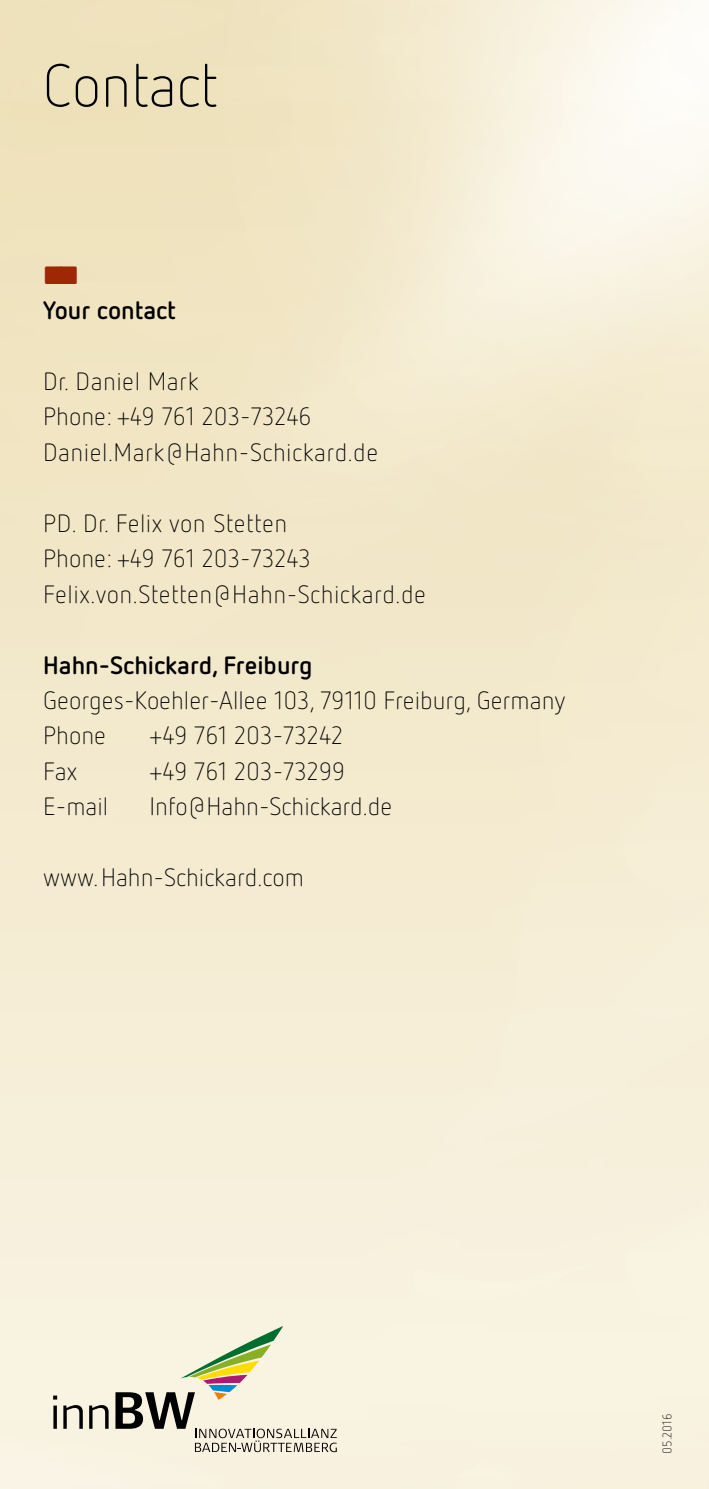
<style>
.page{position:relative;width:709px;height:1489px;background:#fff}
.page>*{position:absolute;margin:0;border:0;box-sizing:border-box;transform-origin:0 0}
.t1{font:300 60px "Netto OT";letter-spacing:-.01em;color:#000}
.t2{font:300 25px/35.5px "Netto OT";letter-spacing:.02em;color:#000}
.t3{font:300 25px/35.5px "Netto OT";color:#000}
.t4{font:700 25px "Netto OT";color:#000}
.t5{font:700 25px "Netto OT";color:#9e2705}
.t6{font:300 12.5px "Netto OT";color:#000}
</style>
<div class="page">
<img style="left:0;top:0;width:709px;height:1488px">
<svg style="left:53px;top:1405px;width:4px;height:23px"></svg>
<svg style="left:53px;top:1395px;width:4px;height:4px"></svg>
<svg style="left:63px;top:1404px;width:20px;height:24px"></svg>
<svg style="left:89px;top:1404px;width:20px;height:24px"></svg>
<svg style="left:115px;top:1325px;width:222px;height:126px"></svg>
<h1 class="t1" style="left:43px;top:49px;width:177px">Contact</h1>
<p class="t5" style="left:43px;top:259px;width:37px">■■</p>
<p class="t4" style="left:43px;top:294px;width:134px">Your contact</p>
<p class="t2" style="left:43px;top:363px;width:336px">Dr. Daniel Mark<br>Phone: +49 761 203-73246<br>Daniel.Mark@Hahn-Schickard.de</p>
<p class="t2" style="left:43px;top:505px;width:384px">PD. Dr. Felix von Stetten<br>Phone: +49 761 203-73243<br>Felix.von.Stetten@Hahn-Schickard.de</p>
<p class="t4" style="left:43px;top:649px;width:271px">Hahn-Schickard, Freiburg</p>
<p class="t3" style="left:43px;top:682px;width:524px">Georges-Koehler-Allee 103, 79110 Freiburg, Germany<br>Phone</p>
<p class="t3" style="left:150px;top:717px;width:195px">+49 761 203-73242</p>
<p class="t3" style="left:43px;top:753px;width:35px">Fax</p>
<p class="t3" style="left:150px;top:753px;width:197px">+49 761 203-73299</p>
<p class="t3" style="left:43px;top:788px;width:67px">E-mail</p>
<p class="t3" style="left:150px;top:788px;width:244px">Info@Hahn-Schickard.de</p>
<p class="t3" style="left:43px;top:859px;width:262px">www.Hahn-Schickard.com</p>
<p class="t6" style="left:659px;top:1453px;width:42px;rotate:-90deg">05.2016</p>
</div>
